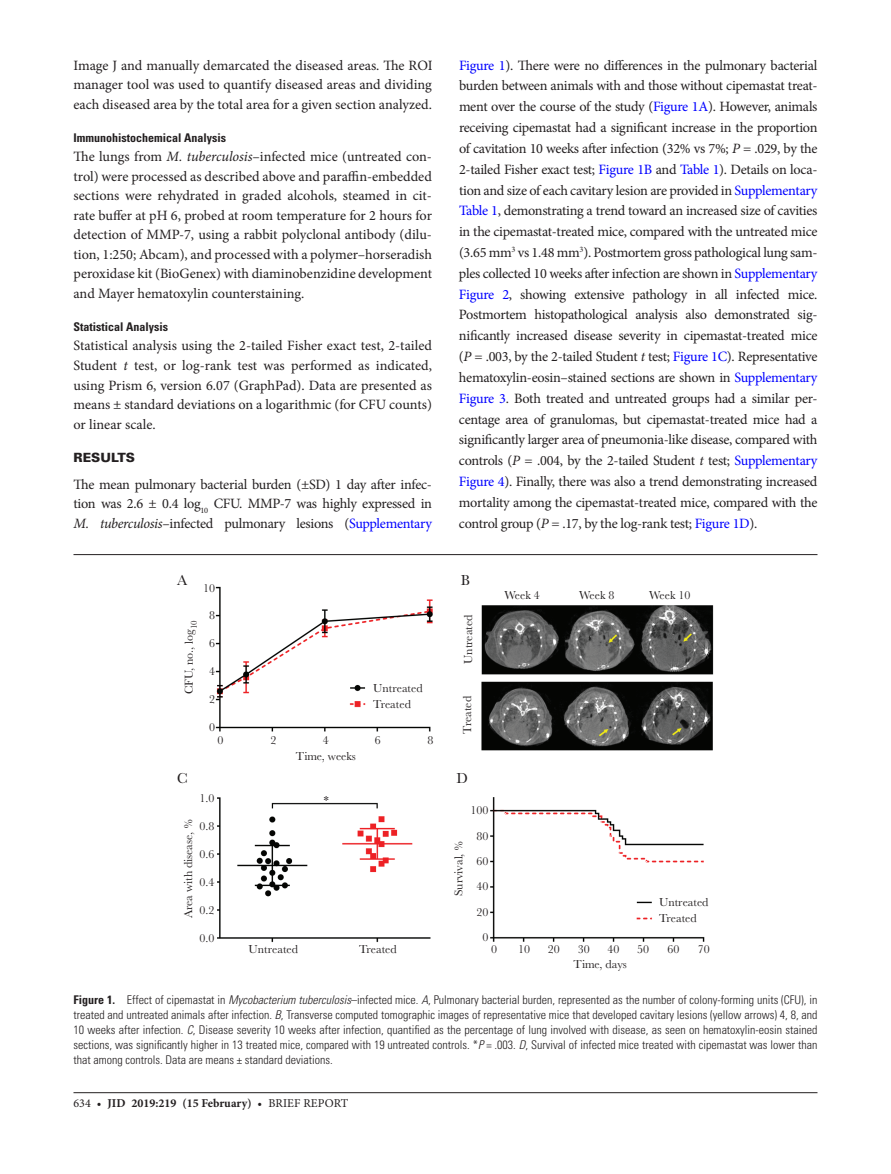
<style>
.page{position:relative;width:891px;height:1174px;background:#fff}
.page>*{position:absolute;margin:0;border:0;box-sizing:border-box;transform-origin:0 0}
.t1{font:15px "Baskerville MT Std";color:#231f20}
.t2{font:14.25px/20.9px "Minion Pro";letter-spacing:-.01em;color:#231f20;text-align:justify}
.t3{font:900 12.75px "Univers LT Std";color:#231f20}
.t4{font:300 condensed 12px/15px "Univers LT Std";color:#231f20;text-align:justify}
.t5{font:12px/25.5px "Baskerville MT Std";color:#231f20}
.t6{font:700 condensed 12px "Univers LT Std";color:#231f20}
.t7{font:700 12px "Minion Pro";color:#231f20}
.s1{font-style:italic}
.s2{color:#00f}
.s3{font-weight:700}
.s4{font-weight:400}
</style>
<div class="page">
<hr style="left:74px;top:1092px;width:744px;height:1px;background:#231f20">
<hr style="left:74px;top:554px;width:744px;height:1px;background:#231f20">
<img style="left:216px;top:586px;width:498px;height:357px">
<p class="t2" style="left:74px;top:55px;width:361px;line-height:19.5px">Image J and manually demarcated the diseased areas. The ROI manager tool was used to quantify diseased areas and dividing each diseased area by the total area for a given section analyzed.</p>
<p class="t6" style="left:74px;top:130px;width:154px">Immunohistochemical Analysis</p>
<p class="t2" style="left:74px;top:147px;width:360px;line-height:19.5px">The lungs from <span class="s1">M. tuberculosis</span>–infected mice (untreated con&shy;trol) were processed as described above and paraffin-embedded sections were rehydrated in graded alcohols, steamed in cit&shy;rate buffer at pH 6, probed at room temperature for 2 hours for detection of MMP-7, using a rabbit polyclonal antibody (dilu&shy;tion, 1:250; Abcam), and processed with a polymer–horseradish peroxidase kit (BioGenex) with diaminobenzidine development and Mayer hematoxylin counterstaining.</p>
<p class="t6" style="left:74px;top:319px;width:96px">Statistical Analysis</p>
<p class="t2" style="left:74px;top:336px;width:360px;line-height:19.5px">Statistical analysis using the 2-tailed Fisher exact test, 2-tailed Student <span class="s1">t</span> test, or log-rank test was performed as indicated, using Prism 6, version 6.07 (GraphPad). Data are presented as means ± standard deviations on a logarithmic (for CFU counts) or linear scale.</p>
<p class="t3" style="left:74px;top:449px;width:63px">RESULTS</p>
<p class="t2" style="left:73px;top:474px;width:360px;line-height:19.5px">The mean pulmonary bacterial burden (±SD) 1 day after infec&shy;tion was 2.6 ± 0.4 log<sub>10</sub> CFU. MMP-7 was highly expressed in <span class="s1">M. tuberculosis</span>–infected pulmonary lesions (<span class="s2">Supplementary</span></p>
<p class="t1" style="left:177px;top:572px;width:12px">A</p>
<p class="t5" style="left:176px;top:694px;width:75px;rotate:-90deg">CFU, no., log<sub>10</sub></p>
<p class="t5" style="left:203px;top:575px;width:13px">10</p>
<p class="t5" style="left:209px;top:603px;width:7px">8</p>
<p class="t5" style="left:209px;top:631px;width:7px">6</p>
<p class="t5" style="left:209px;top:659px;width:7px">4</p>
<p class="t5" style="left:209px;top:687px;width:7px">2</p>
<p class="t5" style="left:209px;top:715px;width:7px">0</p>
<p class="t5" style="left:218px;top:727px;width:7px">0</p>
<p class="t5" style="left:270px;top:727px;width:7px">2</p>
<p class="t5" style="left:296px;top:732px;width:61px;line-height:16.2px;text-align:center">4<br>Time, weeks</p>
<p class="t5" style="left:373px;top:675px;width:51px">Untreated</p>
<p class="t5" style="left:373px;top:691px;width:39px">Treated</p>
<p class="t5" style="left:375px;top:727px;width:7px">6</p>
<p class="t5" style="left:427px;top:727px;width:7px">8</p>
<p class="t2" style="left:459px;top:55px;width:360px"><span class="s2">Figure 1</span>). There were no differences in the pulmonary bacterial burden between animals with and those without cipemastat treat&shy;ment over the course of the study (<span class="s2">Figure 1A</span>). However, animals receiving cipemastat had a significant increase in the proportion of cavitation 10 weeks after infection (32% vs 7%; <span class="s1">P</span> = .029, by the 2-tailed Fisher exact test; <span class="s2">Figure 1B</span> and <span class="s2">Table 1</span>). Details on loca&shy;tion and size of each cavitary lesion are provided in <span class="s2">Supplementary Table 1</span>, demonstrating a trend toward an increased size of cavities in the cipemastat-treated mice, compared with the untreated mice (3.65 mm<sup>3</sup> vs 1.48 mm<sup>3</sup>). Postmortem gross pathological lung sam&shy;ples collected 10 weeks after infection are shown in <span class="s2">Supplementary Figure 2</span>, showing extensive pathology in all infected mice.<br>Postmortem histopathological analysis also demonstrated sig&shy;nificantly increased disease severity in cipemastat-treated mice (<span class="s1">P</span> = .003, by the 2-tailed Student <span class="s1">t</span> test; <span class="s2">Figure 1C</span>). Representative hematoxylin-eosin–stained sections are shown in <span class="s2">Supplementary Figure 3</span>. Both treated and untreated groups had a similar per&shy;centage area of granulomas, but cipemastat-treated mice had a significantly larger area of pneumonia-like disease, compared with controls (<span class="s1">P</span> = .004, by the 2-tailed Student <span class="s1">t</span> test; <span class="s2">Supplementary Figure 4</span>). Finally, there was also a trend demonstrating increased mortality among the cipemastat-treated mice, compared with the control group (<span class="s1">P</span> = .17, by the log-rank test; <span class="s2">Figure 1D</span>).</p>
<p class="t1" style="left:461px;top:572px;width:11px">B</p>
<p class="t5" style="left:455px;top:664px;width:51px;rotate:-90deg">Untreated</p>
<p class="t5" style="left:455px;top:734px;width:39px;rotate:-90deg">Treated</p>
<p class="t5" style="left:505px;top:583px;width:37px">Week 4</p>
<p class="t5" style="left:579px;top:583px;width:37px">Week 8</p>
<p class="t5" style="left:649px;top:583px;width:43px">Week 10</p>
<p class="t1" style="left:177px;top:769px;width:12px">C</p>
<p class="t1" style="left:456px;top:769px;width:13px">D</p>
<p class="t5" style="left:200px;top:786px;width:16px">1.0</p>
<p class="t5" style="left:176px;top:918px;width:101px;rotate:-90deg">Area with disease, %</p>
<p class="t5" style="left:200px;top:813px;width:16px">0.8</p>
<p class="t5" style="left:200px;top:841px;width:16px">0.6</p>
<p class="t5" style="left:200px;top:869px;width:16px">0.4</p>
<p class="t5" style="left:200px;top:897px;width:16px">0.2</p>
<p class="t5" style="left:200px;top:925px;width:16px">0.0</p>
<p class="t5" style="left:324px;top:787px;width:7px">*</p>
<p class="t5" style="left:249px;top:936px;width:51px">Untreated</p>
<p class="t5" style="left:359px;top:936px;width:39px">Treated</p>
<p class="t5" style="left:470px;top:798px;width:19px;text-align:center">100<br>80<br>60</p>
<p class="t5" style="left:446px;top:896px;width:58px;rotate:-90deg">Survival, %</p>
<p class="t5" style="left:476px;top:874px;width:13px">40<br>20</p>
<p class="t5" style="left:482px;top:924px;width:7px">0</p>
<p class="t5" style="left:659px;top:894px;width:51px;line-height:15.9px">Untreated<br>Treated</p>
<p class="t5" style="left:607px;top:937px;width:13px">40</p>
<p class="t5" style="left:637px;top:937px;width:13px">50</p>
<p class="t5" style="left:668px;top:937px;width:13px">60</p>
<p class="t5" style="left:698px;top:937px;width:13px">70</p>
<p class="t5" style="left:491px;top:937px;width:7px">0</p>
<p class="t5" style="left:518px;top:937px;width:14px">10</p>
<p class="t5" style="left:548px;top:937px;width:13px">20</p>
<p class="t5" style="left:574px;top:942px;width:55px;line-height:14.7px;text-indent:4px">30<br>Time, days</p>
<p class="t4" style="left:74px;top:992px;width:746px"><span class="s3">Figure 1.</span> Effect of cipemastat in <span class="s1">Mycobacterium tuberculosis</span>–infected mice. <span class="s1">A</span>, Pulmonary bacterial burden, represented as the number of colony-forming units (CFU), in treated and untreated animals after infection. <span class="s1">B</span>, Transverse computed tomographic images of representative mice that developed cavitary lesions (yellow arrows) 4, 8, and 10 weeks after infection. <span class="s1">C</span>, Disease severity 10 weeks after infection, quantified as the percentage of lung involved with disease, as seen on hematoxylin-eosin stained sections, was significantly higher in 13 treated mice, compared with 19 untreated controls. *<span class="s1">P</span> = .003. <span class="s1">D</span>, Survival of infected mice treated with cipemastat was lower than that among controls. Data are means ± standard deviations.</p>
<p class="t7" style="left:74px;top:1094px;width:276px"><span class="s4">634 •</span> JID 2019:219 (15 February) <span class="s4">• BRIEF REPORT</span></p>
</div>
